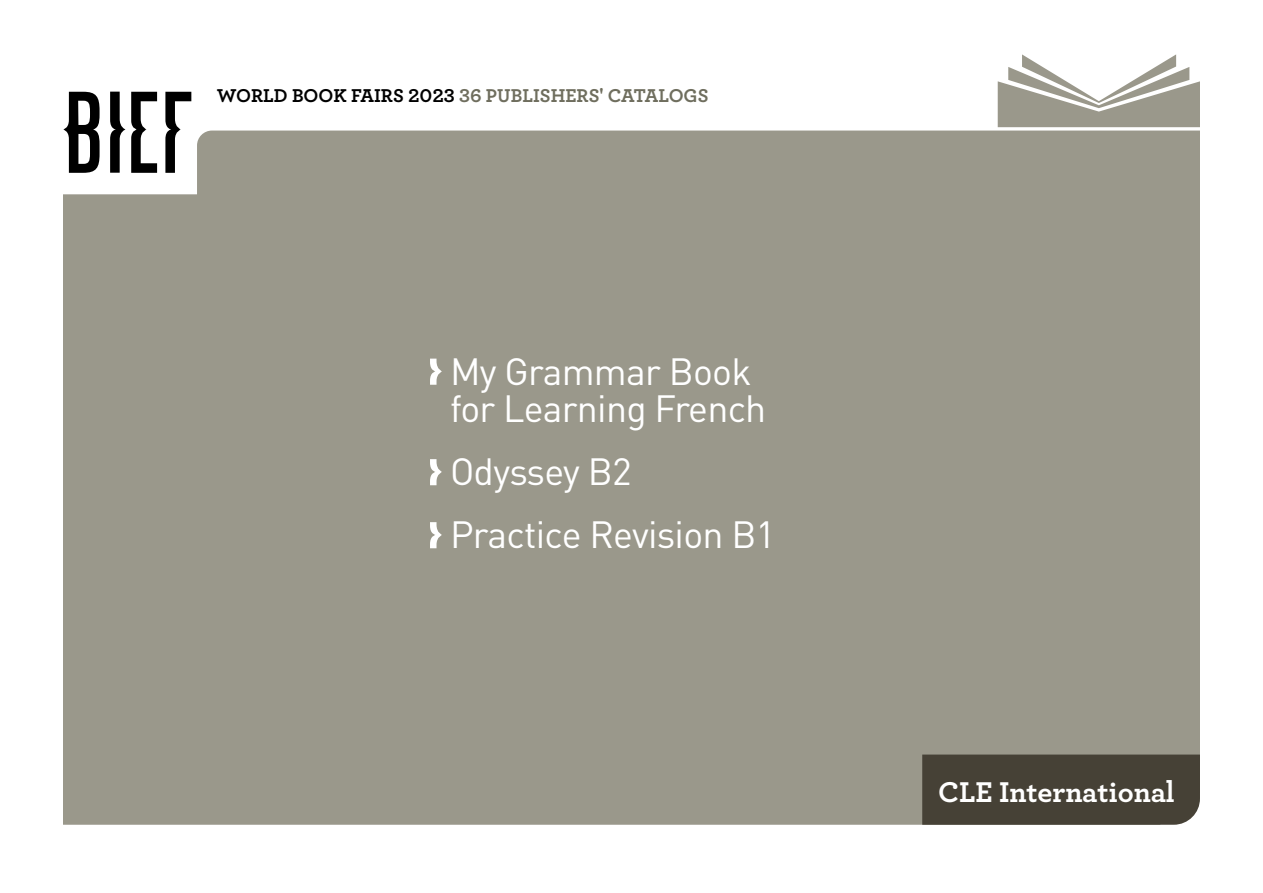
<style>
.page{position:relative;width:1263px;height:893px;background:#fff}
.page>*{position:absolute;margin:0;border:0;box-sizing:border-box;transform-origin:0 0}
.t1{font:37.5px/37.5px "DIN Pro";letter-spacing:-.02em;color:#fff}
.t2{font:700 30px "Archer";color:#fff}
.t3{font:700 19.5px "Archer";color:#6f6e5e}
.s1{color:#000}
</style>
<div class="page">
<svg style="left:998px;top:54px;width:202px;height:73px"></svg>
<div style="left:63px;top:131px;width:1137px;height:694px;background:#9a988b"></div>
<svg style="left:165px;top:92px;width:26px;height:81px"></svg>
<svg style="left:110px;top:92px;width:47px;height:81px"></svg>
<svg style="left:63px;top:92px;width:37px;height:81px"></svg>
<div style="left:922px;top:754px;width:278px;height:71px;background:#464136"></div>
<svg style="left:430px;top:359px;width:12px;height:26px"></svg>
<svg style="left:430px;top:459px;width:12px;height:26px"></svg>
<svg style="left:430px;top:522px;width:12px;height:26px"></svg>
<p class="t3" style="left:217px;top:80px;width:493px"><span class="s1">WORLD BOOK FAIRS 2023</span> 36 PUBLISHERS' CATALOGS</p>
<p class="t1" style="left:450px;top:351px;width:318px">My Grammar Book for Learning French</p>
<p class="t1" style="left:450px;top:439px;width:327px;line-height:63px">Odyssey B2<br>Practice Revision B1</p>
<p class="t2" style="left:938px;top:768px;width:238px">CLE International</p>
</div>
